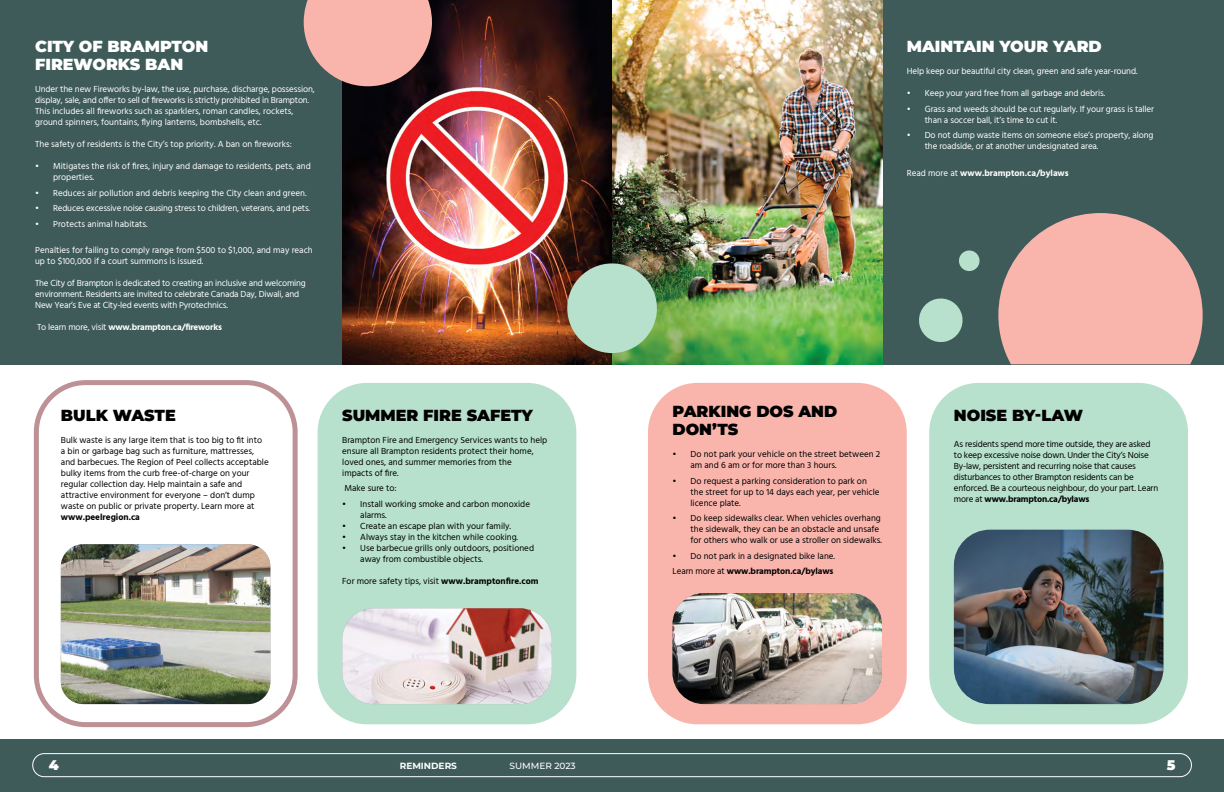
<style>
.page{position:relative;width:1224px;height:792px;background:#fff}
.page>*{position:absolute;margin:0;border:0;box-sizing:border-box;transform-origin:0 0}
.Sub_Heading_Black{font:900 16px/18px "Montserrat";color:#000}
.Sub_Heading_White{font:900 16px "Montserrat";color:#fff}
.t1{font:900 14px "Montserrat";color:#fff}
.Bodycopy_White{font:9px/11px "Hind";letter-spacing:-.01em;color:#fff}
.BodyCopy{font:9px/11px "Hind";color:#000}
.BodyCopy-2{font:9px/11px "Hind";letter-spacing:-.02em;color:#000}
.Sub_Heading_White-2{font:9px "Hind";letter-spacing:-.01em;color:#fff}
.BodyCopy-3{font:700 9px "Hind";letter-spacing:-.01em;color:#000}
.Bodycopy_White-2{font:700 9px "Hind";letter-spacing:-.02em;color:#fff}
.Bodycopy_White-3{font:700 9px "Hind";color:#fff}
.t2{font:500 9px "Montserrat";color:#fff}
.t3{font:700 9px "Montserrat";color:#fff}
.s1{font-weight:400}
.s2{font-weight:700}
</style>
<div class="page">
<div style="left:0;top:740px;width:1224px;height:52px;background:#3e5b59"></div>
<div style="left:32px;top:753px;width:1160px;height:24px;border:1px solid #fff;border-radius:12px"></div>
<div style="left:0;top:0;width:612px;height:364px;background:#3e5b59"></div>
<div style="left:612px;top:0;width:612px;height:364px;background:#3e5b59"></div>
<div style="left:34px;top:380px;width:264px;height:347px;border:5px solid #bd9195;border-radius:50px"></div>
<div style="left:648px;top:383px;width:259px;height:341px;background:#f9b5ac;border-radius:50px"></div>
<div style="left:318px;top:383px;width:258px;height:341px;background:#b7e0cd;border-radius:50px"></div>
<div style="left:929px;top:383px;width:259px;height:341px;background:#b7e0cd;border-radius:50px"></div>
<img style="left:342px;top:0;width:270px;height:364px">
<img style="left:612px;top:0;width:270px;height:364px">
<img style="left:61px;top:544px;width:209px;height:160px">
<img style="left:672px;top:593px;width:210px;height:111px">
<img style="left:342px;top:608px;width:210px;height:96px">
<img style="left:954px;top:530px;width:209px;height:174px">
<svg style="left:304px;top:0;width:128px;height:86px;background:#d79f98"></svg>
<svg style="left:998px;top:213px;width:205px;height:151px"></svg>
<div style="left:567px;top:263px;width:90px;height:90px;background:#b7e0cd;border-radius:50%"></div>
<svg style="left:959px;top:250px;width:21px;height:21px"></svg>
<svg style="left:919px;top:298px;width:44px;height:44px"></svg>
<h4 class="Sub_Heading_White" style="left:35px;top:34px;width:175px">CITY OF BRAMPTON</h4>
<h4 class="Sub_Heading_White" style="left:35px;top:52px;width:150px">FIREWORKS BAN</h4>
<p class="Bodycopy_White" style="left:35px;top:84px;width:281px">Under the new Fireworks by-law, the use, purchase, discharge, possession, display, sale, and offer to sell of fireworks is strictly prohibited in Brampton.<br>This includes all fireworks such as sparklers, roman candles, rockets, ground spinners, fountains, flying lanterns, bombshells, etc.</p>
<p class="Bodycopy_White" style="left:35px;top:139px;width:258px">The safety of residents is the City’s top priority. A ban on fireworks:</p>
<p class="Bodycopy_White" style="left:53px;top:161px;width:259px;text-indent:-18px">• Mitigates the risk of fires, injury and damage to residents, pets, and properties.</p>
<p class="Bodycopy_White" style="left:35px;top:188px;width:273px">• Reduces air pollution and debris keeping the City clean and green.</p>
<p class="Bodycopy_White" style="left:35px;top:203px;width:276px">• Reduces excessive noise causing stress to children, veterans, and pets.</p>
<p class="Bodycopy_White" style="left:35px;top:219px;width:114px">• Protects animal habitats.</p>
<p class="Bodycopy_White" style="left:35px;top:245px;width:279px">Penalties for failing to comply range from $500 to $1,000, and may reach up to $100,000 if a court summons is issued.</p>
<p class="Bodycopy_White" style="left:35px;top:278px;width:272px">The City of Brampton is dedicated to creating an inclusive and welcoming environment. Residents are invited to celebrate Canada Day, Diwali, and<br>New Year’s Eve at City-led events with Pyrotechnics.</p>
<p class="Bodycopy_White-2" style="left:37px;top:322px;width:186px"><span class="s1">To learn more, visit</span> www.brampton.ca/fireworks</p>
<h5 class="Sub_Heading_Black" style="left:61px;top:405px;width:116px">BULK WASTE</h5>
<p class="BodyCopy" style="left:61px;top:435px;width:209px">Bulk waste is any large item that is too big to fit into a bin or garbage bag such as furniture, mattresses, and barbecues. The Region of Peel collects acceptable bulky items from the curb free-of-charge on your regular collection day. Help maintain a safe and attractive environment for everyone – don’t dump waste on public or private property. Learn more at</p>
<p class="BodyCopy-3" style="left:61px;top:512px;width:81px">www.peelregion.ca</p>
<h5 class="Sub_Heading_Black" style="left:342px;top:405px;width:192px">SUMMER FIRE SAFETY</h5>
<p class="BodyCopy" style="left:342px;top:435px;width:206px">Brampton Fire and Emergency Services wants to help ensure all Brampton residents protect their home, loved ones, and summer memories from the<br>impacts of fire.</p>
<p class="BodyCopy" style="left:344px;top:483px;width:54px">Make sure to:</p>
<p class="BodyCopy" style="left:360px;top:499px;width:171px;text-indent:-18px">• Install working smoke and carbon monoxide alarms.</p>
<p class="BodyCopy" style="left:342px;top:521px;width:170px">• Create an escape plan with your family.</p>
<p class="BodyCopy" style="left:342px;top:532px;width:177px">• Always stay in the kitchen while cooking.</p>
<p class="BodyCopy" style="left:360px;top:543px;width:175px;text-indent:-18px">• Use barbecue grills only outdoors, positioned away from combustible objects.</p>
<p class="BodyCopy" style="left:342px;top:576px;width:198px">For more safety tips, visit <span class="s2">www.bramptonfire.com</span></p>
<h4 class="Sub_Heading_White" style="left:907px;top:34px;width:197px">MAINTAIN YOUR YARD</h4>
<h4 class="Sub_Heading_White-2" style="left:907px;top:65px;width:232px">Help keep our beautiful city clean, green and safe year-round.</h4>
<p class="Bodycopy_White" style="left:907px;top:88px;width:200px">• Keep your yard free from all garbage and debris.</p>
<p class="Bodycopy_White" style="left:925px;top:104px;width:231px;text-indent:-18px">• Grass and weeds should be cut regularly. If your grass is taller than a soccer ball, it’s time to cut it.</p>
<p class="Bodycopy_White" style="left:925px;top:130px;width:230px;text-indent:-18px">• Do not dump waste items on someone else’s property, along the roadside, or at another undesignated area.</p>
<p class="Bodycopy_White-3" style="left:907px;top:167px;width:164px"><span class="s1">Read more at</span> www.brampton.ca/bylaws</p>
<h5 class="Sub_Heading_Black" style="left:673px;top:402px;width:166px">PARKING DOS AND<br>DON’TS</h5>
<p class="BodyCopy" style="left:691px;top:449px;width:191px;text-indent:-18px">• Do not park your vehicle on the street between 2 am and 6 am or for more than 3 hours.</p>
<p class="BodyCopy" style="left:691px;top:476px;width:190px;text-indent:-18px">• Do request a parking consideration to park on the street for up to 14 days each year, per vehicle licence plate.</p>
<p class="BodyCopy" style="left:691px;top:513px;width:193px;text-indent:-18px">• Do keep sidewalks clear. When vehicles overhang the sidewalk, they can be an obstacle and unsafe for others who walk or use a stroller on sidewalks.</p>
<p class="BodyCopy" style="left:673px;top:551px;width:164px">• Do not park in a designated bike lane.</p>
<p class="BodyCopy-3" style="left:673px;top:566px;width:162px"><span class="s1">Learn more at</span> www.brampton.ca/bylaws</p>
<h5 class="Sub_Heading_Black" style="left:954px;top:405px;width:131px">NOISE BY-LAW</h5>
<p class="BodyCopy-2" style="left:954px;top:439px;width:206px">As residents spend more time outside, they are asked to keep excessive noise down. Under the City’s Noise By-law, persistent and recurring noise that causes disturbances to other Brampton residents can be enforced. Be a courteous neighbour, do your part. Learn more at <span class="s2">www.brampton.ca/bylaws</span></p>
<h2 class="t1" style="left:49px;top:754px;width:11px">4</h2>
<p class="t3" style="left:400px;top:759px;width:59px">REMINDERS</p>
<p class="t2" style="left:509px;top:760px;width:68px">SUMMER 2023</p>
<h2 class="t1" style="left:1167px;top:754px;width:10px">5</h2>
</div>
